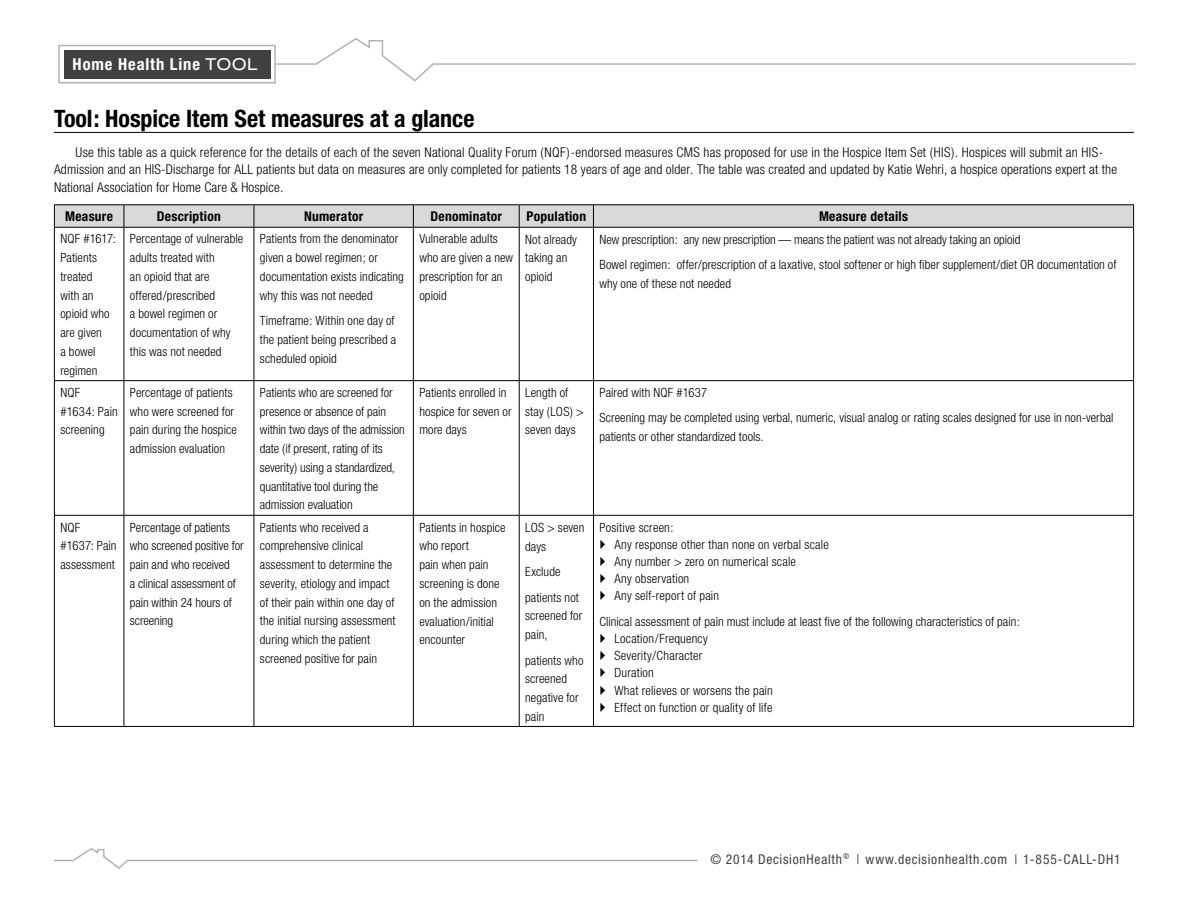
<style>
.page{position:relative;width:1188px;height:918px;background:#fff}
.page>*{position:absolute;margin:0;border:0;box-sizing:border-box;transform-origin:0 0}
.t1{font:700 condensed 24px "Helvetica Neue";color:#000}
.t2{font:700 condensed 16.5px "Helvetica Neue";letter-spacing:.055em;color:#fff}
.t3{font:300 condensed 13.5px/17.1px "Helvetica Neue";letter-spacing:.01em;color:#000}
.t4{font:700 condensed 13.5px "Helvetica Neue";letter-spacing:.02em;color:#000}
.t5{font:condensed 13.5px "Helvetica Neue";letter-spacing:.055em;color:#414042}
.t6{font:300 condensed 12.75px/18.8px "Helvetica Neue";letter-spacing:.005em;color:#000}
.s1{font-weight:400;font-stretch:expanded}
</style>
<div class="page">
<svg style="left:274px;top:38px;width:862px;height:44px"></svg>
<svg style="left:54px;top:848px;width:644px;height:21px"></svg>
<div style="left:64px;top:50px;width:206px;height:28px;background:#414042"></div>
<div style="left:58px;top:45px;width:218px;height:38px;border:2px solid #b1b4b6"></div>
<hr style="left:54px;top:132px;width:1080px;height:1px;background:#000">
<hr style="left:54px;top:228px;width:1px;height:152px;background:#000">
<hr style="left:124px;top:228px;width:1px;height:152px;background:#000">
<hr style="left:254px;top:228px;width:1px;height:152px;background:#000">
<hr style="left:413px;top:228px;width:1px;height:152px;background:#000">
<hr style="left:519px;top:228px;width:1px;height:152px;background:#000">
<hr style="left:593px;top:228px;width:1px;height:152px;background:#000">
<hr style="left:1133px;top:228px;width:1px;height:152px;background:#000">
<hr style="left:54px;top:380px;width:70px;height:1px;background:#000">
<hr style="left:54px;top:381px;width:1px;height:134px;background:#000">
<hr style="left:124px;top:380px;width:130px;height:1px;background:#000">
<hr style="left:124px;top:381px;width:1px;height:134px;background:#000">
<hr style="left:254px;top:380px;width:159px;height:1px;background:#000">
<hr style="left:254px;top:381px;width:1px;height:134px;background:#000">
<hr style="left:413px;top:380px;width:106px;height:1px;background:#000">
<hr style="left:413px;top:381px;width:1px;height:134px;background:#000">
<hr style="left:519px;top:380px;width:74px;height:1px;background:#000">
<hr style="left:519px;top:381px;width:1px;height:134px;background:#000">
<hr style="left:593px;top:380px;width:541px;height:1px;background:#000">
<hr style="left:593px;top:381px;width:1px;height:134px;background:#000">
<hr style="left:1133px;top:381px;width:1px;height:134px;background:#000">
<hr style="left:54px;top:515px;width:70px;height:1px;background:#000">
<hr style="left:54px;top:516px;width:1px;height:210px;background:#000">
<hr style="left:124px;top:515px;width:130px;height:1px;background:#000">
<hr style="left:124px;top:516px;width:1px;height:210px;background:#000">
<hr style="left:254px;top:515px;width:159px;height:1px;background:#000">
<hr style="left:254px;top:516px;width:1px;height:210px;background:#000">
<hr style="left:413px;top:515px;width:106px;height:1px;background:#000">
<hr style="left:413px;top:516px;width:1px;height:210px;background:#000">
<hr style="left:519px;top:515px;width:74px;height:1px;background:#000">
<hr style="left:519px;top:516px;width:1px;height:210px;background:#000">
<hr style="left:593px;top:515px;width:541px;height:1px;background:#000">
<hr style="left:593px;top:516px;width:1px;height:210px;background:#000">
<hr style="left:1133px;top:516px;width:1px;height:210px;background:#000">
<hr style="left:54px;top:726px;width:70px;height:1px;background:#000">
<hr style="left:124px;top:726px;width:130px;height:1px;background:#000">
<hr style="left:254px;top:726px;width:159px;height:1px;background:#000">
<hr style="left:413px;top:726px;width:106px;height:1px;background:#000">
<hr style="left:519px;top:726px;width:74px;height:1px;background:#000">
<hr style="left:593px;top:726px;width:541px;height:1px;background:#000">
<hr style="left:54px;top:204px;width:70px;height:1px;background:#000">
<hr style="left:124px;top:204px;width:130px;height:1px;background:#000">
<hr style="left:254px;top:204px;width:159px;height:1px;background:#000">
<hr style="left:413px;top:204px;width:106px;height:1px;background:#000">
<hr style="left:519px;top:204px;width:74px;height:1px;background:#000">
<hr style="left:593px;top:204px;width:541px;height:1px;background:#000">
<svg style="left:54px;top:205px;width:1080px;height:22px;background:#d1d1d1"></svg>
<hr style="left:54px;top:227px;width:70px;height:1px;background:#000">
<hr style="left:124px;top:227px;width:130px;height:1px;background:#000">
<hr style="left:254px;top:227px;width:159px;height:1px;background:#000">
<hr style="left:413px;top:227px;width:106px;height:1px;background:#000">
<hr style="left:519px;top:227px;width:74px;height:1px;background:#000">
<hr style="left:593px;top:227px;width:541px;height:1px;background:#000">
<p class="t2" style="left:73px;top:54px;width:187px">Home Health Line <span class="s1">TOOL</span></p>
<h1 class="t1" style="left:54px;top:104px;width:422px">Tool: Hospice Item Set measures at a glance</h1>
<p class="t3" style="left:54px;top:144px;width:1065px;text-indent:22px">Use this table as a quick reference for the details of each of the seven National Quality Forum (NQF)-endorsed measures CMS has proposed for use in the Hospice Item Set (HIS). Hospices will submit an HIS-<br>Admission and an HIS-Discharge for ALL patients but data on measures are only completed for patients 18 years of age and older. The table was created and updated by Katie Wehri, a hospice operations expert at the<br>National Association for Home Care &amp; Hospice.</p>
<p class="t4" style="left:65px;top:208px;width:49px">Measure</p>
<p class="t4" style="left:157px;top:208px;width:65px">Description</p>
<p class="t4" style="left:304px;top:208px;width:61px">Numerator</p>
<p class="t4" style="left:431px;top:208px;width:73px">Denominator</p>
<p class="t4" style="left:527px;top:208px;width:61px">Population</p>
<p class="t4" style="left:819px;top:208px;width:91px">Measure details</p>
<p class="t6" style="left:60px;top:229px;width:57px">NQF #1617:<br>Patients treated<br>with an opioid who are given<br>a bowel regimen</p>
<p class="t6" style="left:130px;top:229px;width:115px">Percentage of vulnerable adults treated with<br>an opioid that are offered/prescribed<br>a bowel regimen or documentation of why this was not needed</p>
<p class="t6" style="left:260px;top:229px;width:146px">Patients from the denominator given a bowel regimen; or documentation exists indicating why this was not needed</p>
<p class="t6" style="left:419px;top:230px;width:95px">Vulnerable adults who are given a new prescription for an opioid</p>
<p class="t6" style="left:525px;top:230px;width:53px">Not already taking an opioid</p>
<p class="t6" style="left:599px;top:226px;width:519px;line-height:25.5px">New prescription: any new prescription — means the patient was not already taking an opioid<br>Bowel regimen: offer/prescription of a laxative, stool softener or high fiber supplement/diet OR documentation of</p>
<p class="t6" style="left:599px;top:274px;width:133px">why one of these not needed</p>
<p class="t6" style="left:260px;top:311px;width:138px">Timeframe: Within one day of the patient being prescribed a scheduled opioid</p>
<p class="t6" style="left:60px;top:383px;width:59px">NQF #1634: Pain screening</p>
<p class="t6" style="left:130px;top:383px;width:108px">Percentage of patients who were screened for pain during the hospice admission evaluation</p>
<p class="t6" style="left:260px;top:383px;width:146px">Patients who are screened for presence or absence of pain within two days of the admission date (if present, rating of its severity) using a standardized, quantitative tool during the admission evaluation</p>
<p class="t6" style="left:419px;top:383px;width:94px">Patients enrolled in hospice for seven or more days</p>
<p class="t6" style="left:525px;top:383px;width:60px">Length of stay (LOS) &gt; seven days</p>
<p class="t6" style="left:599px;top:380px;width:516px;line-height:25.5px">Paired with NQF #1637<br>Screening may be completed using verbal, numeric, visual analog or rating scales designed for use in non-verbal</p>
<p class="t6" style="left:599px;top:427px;width:166px">patients or other standardized tools.</p>
<p class="t6" style="left:60px;top:518px;width:58px">NQF #1637: Pain assessment</p>
<p class="t6" style="left:130px;top:518px;width:115px">Percentage of patients who screened positive for pain and who received<br>a clinical assessment of pain within 24 hours of screening</p>
<p class="t6" style="left:260px;top:518px;width:137px">Patients who received a comprehensive clinical assessment to determine the severity, etiology and impact of their pain within one day of the initial nursing assessment during which the patient screened positive for pain</p>
<p class="t6" style="left:419px;top:518px;width:88px">Patients in hospice who report<br>pain when pain screening is done on the admission evaluation/initial encounter</p>
<p class="t6" style="left:525px;top:518px;width:61px">LOS &gt; seven days</p>
<p class="t6" style="left:525px;top:559px;width:55px;line-height:25.5px">Exclude patients not</p>
<p class="t6" style="left:525px;top:606px;width:59px">screened for pain,</p>
<p class="t6" style="left:525px;top:651px;width:60px">patients who screened negative for pain</p>
<p class="t6" style="left:614px;top:519px;width:216px;line-height:17.1px;text-indent:-15px">Positive screen:<br>Any response other than none on verbal scale<br>Any number &gt; zero on numerical scale<br>Any observation<br>Any self-report of pain</p>
<p class="t6" style="left:614px;top:613px;width:407px;line-height:17.1px;text-indent:-15px">Clinical assessment of pain must include at least five of the following characteristics of pain:<br>Location/Frequency<br>Severity/Character<br>Duration<br>What relieves or worsens the pain<br>Effect on function or quality of life</p>
<p class="t5" style="left:710px;top:851px;width:412px">© 2014 DecisionHealth<sup>®</sup> | www.decisionhealth.com | 1-855-CALL-DH1</p>
</div>
